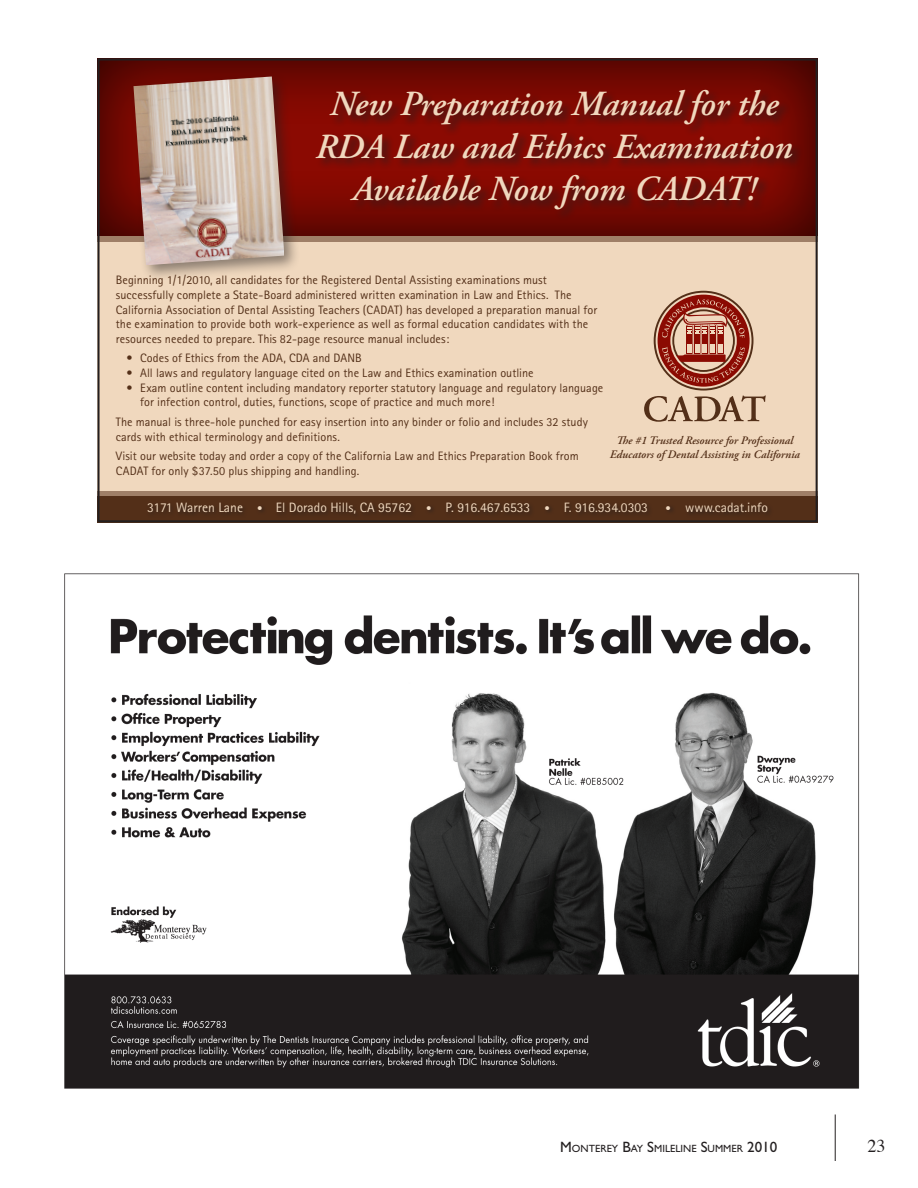
<style>
.page{position:relative;width:918px;height:1188px;background:#fff}
.page>*{position:absolute;margin:0;border:0;box-sizing:border-box;transform-origin:0 0}
.t1{font:italic 600 35.25px/42.3px "Adobe Garamond Pro";color:#f0d8be;text-align:center}
.t2{font:18px "Times";color:#231f20}
.t3{font:13.5px "Rotis Sans Serif";color:#f0d8be}
.t4{font:12.15px/14.7px "Rotis Sans Serif";letter-spacing:.005em;color:#532f18}
.t5{font:italic 600 11.4px/13.6px "Adobe Garamond Pro";color:#532f18;text-align:center}
.t6{font:10.5px "Gill Sans";color:#231f20}
.s1{font-size:10.8px}
.s2{font-size:15px}
</style>
<div class="page">
<hr style="left:835px;top:1114px;width:1px;height:47px;background:#231f20">
<img style="left:64px;top:573px;width:796px;height:516px">
<div style="left:98px;top:58px;width:720px;height:448px;background:#f0d8be"></div>
<div style="left:98px;top:58px;width:720px;height:180px;background:#231f20;opacity:.75"></div>
<div style="left:98px;top:236px;width:720px;height:6px;background:#9f7f67"></div>
<div style="left:98px;top:491px;width:720px;height:5px;background:#9f7f67"></div>
<svg style="left:644px;top:395px;width:122px;height:27px"></svg>
<svg style="left:655px;top:292px;width:98px;height:98px"></svg>
<div style="left:654px;top:291px;width:100px;height:100px;border:2px solid #532f18;border-radius:50%"></div>
<div style="left:658px;top:295px;width:92px;height:92px;background:#8b0a02;border-radius:50%"></div>
<svg style="left:662px;top:299px;width:83px;height:84px"></svg>
<div style="left:98px;top:496px;width:720px;height:26px;background:#532f18"></div>
<div style="left:146px;top:502px;width:628px;height:18px;background:#4f2d18"></div>
<div style="left:98px;top:59px;width:720px;height:463px;border:2px solid #231f20"></div>
<div style="left:314px;top:88px;width:489px;height:133px;background:#231f20;opacity:.75"></div>
<div style="left:128px;top:71px;width:172px;height:209px;background:#231f20;opacity:.5"></div>
<img style="left:133px;top:76px;width:151px;height:189px">
<h1 class="t1" style="left:316px;top:85px;width:479px">New Preparation Manual for the<br>RDA Law and Ethics Examination<br>Available Now from CADAT!</h1>
<p class="t4" style="left:116px;top:273px;width:483px">Beginning 1/1/2010, all candidates for the Registered Dental Assisting examinations must successfully complete a State-Board administered written examination in Law and Ethics. The California Association of Dental Assisting Teachers (CADAT) has developed a preparation manual for the examination to provide both work-experience as well as formal education candidates with the resources needed to prepare. This 82-page resource manual includes:</p>
<p class="t4" style="left:127px;top:351px;width:237px">• Codes of Ethics from the ADA, CDA and DANB</p>
<p class="t4" style="left:127px;top:366px;width:409px">• All laws and regulatory language cited on the Law and Ethics examination outline</p>
<p class="t4" style="left:140px;top:380px;width:465px;text-indent:-14px">• Exam outline content including mandatory reporter statutory language and regulatory language for infection control, duties, functions, scope of practice and much more!</p>
<p class="t4" style="left:116px;top:414px;width:474px">The manual is three-hole punched for easy insertion into any binder or folio and includes 32 study cards with ethical terminology and definitions.</p>
<p class="t4" style="left:116px;top:449px;width:465px">Visit our website today and order a copy of the California Law and Ethics Preparation Book from<br>CADAT for only $37.50 plus shipping and handling.</p>
<p class="t3" style="left:147px;top:500px;width:502px">3171 Warren Lane <span class="s1">•</span> El Dorado Hills, CA 95762 <span class="s1">•</span> P. 916.467.6533 <span class="s1">•</span> F. 916.934.0303</p>
<p class="t3" style="left:666px;top:500px;width:104px"><span class="s1">•</span> www.cadat.info</p>
<p class="t5" style="left:610px;top:434px;width:191px">The #1 Trusted Resource for Professional<br>Educators of Dental Assisting in California</p>
<p class="t6" style="left:560px;top:1142px;width:219px"><span class="s2">M</span>ONTEREY <span class="s2">B</span>AY <span class="s2">S</span>MILELINE <span class="s2">S</span>UMM ER <span class="s2">2010</span></p>
<h2 class="t2" style="left:868px;top:1129px;width:19px">23</h2>
</div>
